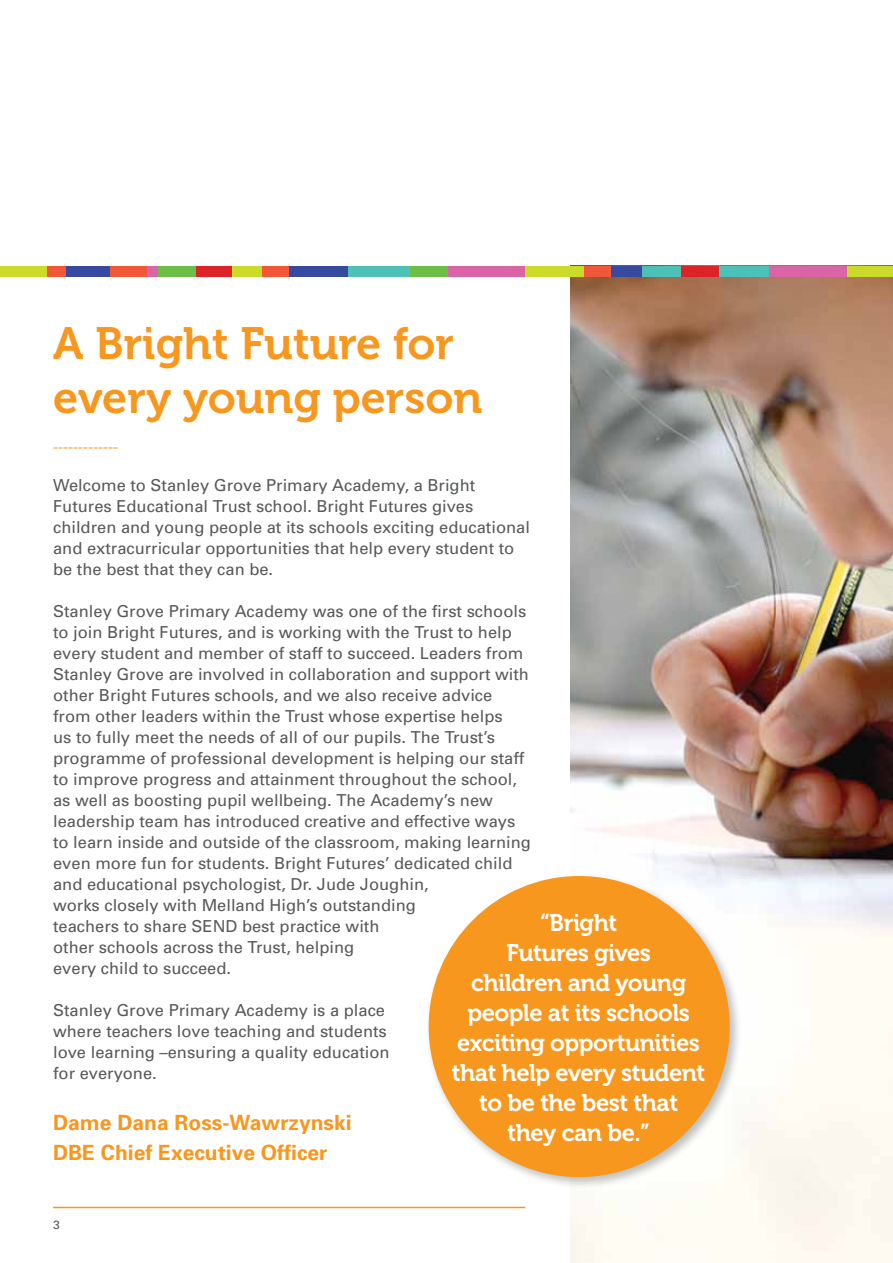
<style>
.page{position:relative;width:893px;height:1263px;background:#fff}
.page>*{position:absolute;margin:0;border:0;box-sizing:border-box;transform-origin:0 0}
.t1{font:45px/54px "Museo 700";color:#f8971d}
.t2{font:24px/30px "Museo 700";letter-spacing:-.02em;color:#fff;text-align:center}
.t3{font:700 21px/30px "Univers";color:#f8971d}
.t4{font:16.5px/21px "Univers";color:#58595b}
.t5{font:15px "Univers";color:#f8971d}
.t6{font:12px "Univers";color:#58595b}
</style>
<div class="page">
<img style="left:570px;top:276px;width:323px;height:987px">
<div style="left:583px;top:266px;width:28px;height:10px;background:#f15839"></div>
<div style="left:261px;top:266px;width:28px;height:10px;background:#f15839"></div>
<div style="left:525px;top:266px;width:58px;height:10px;background:#cbdb2a"></div>
<div style="left:232px;top:266px;width:29px;height:10px;background:#cbdb2a"></div>
<div style="left:847px;top:266px;width:46px;height:10px;background:#cbdb2a"></div>
<div style="left:147px;top:266px;width:11px;height:10px;background:#da64a5"></div>
<div style="left:196px;top:266px;width:36px;height:10px;background:#dc2327"></div>
<div style="left:16px;top:266px;width:50px;height:10px;background:#f15839"></div>
<div style="left:109px;top:266px;width:38px;height:10px;background:#f15839"></div>
<div style="left:158px;top:266px;width:38px;height:10px;background:#6cbe45"></div>
<div style="left:448px;top:266px;width:77px;height:10px;background:#da64a5"></div>
<div style="left:611px;top:266px;width:31px;height:10px;background:#364ba0"></div>
<div style="left:642px;top:266px;width:39px;height:10px;background:#4dc1b8"></div>
<div style="left:719px;top:266px;width:51px;height:10px;background:#4dc1b8"></div>
<div style="left:348px;top:266px;width:62px;height:10px;background:#4dc1b8"></div>
<div style="left:289px;top:266px;width:59px;height:10px;background:#364ba0"></div>
<div style="left:66px;top:266px;width:43px;height:10px;background:#364ba0"></div>
<div style="left:681px;top:266px;width:38px;height:10px;background:#dc2327"></div>
<div style="left:410px;top:266px;width:38px;height:10px;background:#6cbe45"></div>
<div style="left:770px;top:266px;width:77px;height:10px;background:#da64a5"></div>
<div style="left:0;top:266px;width:47px;height:10px;background:#cbdb2a"></div>
<div style="left:425px;top:872px;width:317px;height:317px;background:#000;opacity:.25"></div>
<div style="left:429px;top:876px;width:301px;height:301px;background:#f8971d;border-radius:50%"></div>
<hr style="left:53px;top:1207px;width:472px;height:1px;background:#f8971d">
<h1 class="t1" style="left:53px;top:317px;width:431px">A Bright Future for every young person</h1>
<p class="t5" style="left:53px;top:438px;width:66px">-------------</p>
<p class="t4" style="left:53px;top:475px;width:478px">Welcome to Stanley Grove Primary Academy, a Bright Futures Educational Trust school. Bright Futures gives children and young people at its schools exciting educational and extracurricular opportunities that help every student to be the best that they can be.</p>
<p class="t4" style="left:53px;top:601px;width:479px">Stanley Grove Primary Academy was one of the first schools to join Bright Futures, and is working with the Trust to help every student and member of staff to succeed. Leaders from Stanley Grove are involved in collaboration and support with other Bright Futures schools, and we also receive advice from other leaders within the Trust whose expertise helps<br>us to fully meet the needs of all of our pupils. The Trust’s programme of professional development is helping our staff to improve progress and attainment throughout the school, as well as boosting pupil wellbeing. The Academy’s new leadership team has introduced creative and effective ways to learn inside and outside of the classroom, making learning even more fun for students. Bright Futures’ dedicated child and educational psychologist, Dr. Jude Joughin,<br>works closely with Melland High’s outstanding<br>teachers to share SEND best practice with<br>other schools across the Trust, helping<br>every child to succeed.</p>
<p class="t4" style="left:53px;top:1000px;width:338px">Stanley Grove Primary Academy is a place where teachers love teaching and students love learning –ensuring a quality education for everyone.</p>
<p class="t3" style="left:53px;top:1108px;width:300px">Dame Dana Ross-Wawrzynski<br>DBE Chief Executive Officer</p>
<h2 class="t2" style="left:452px;top:907px;width:255px">“Bright<br>Futures gives<br>children and young people at its schools exciting opportunities that help every student to be the best that they can be.”</h2>
<p class="t6" style="left:53px;top:1217px;width:8px">3</p>
</div>
